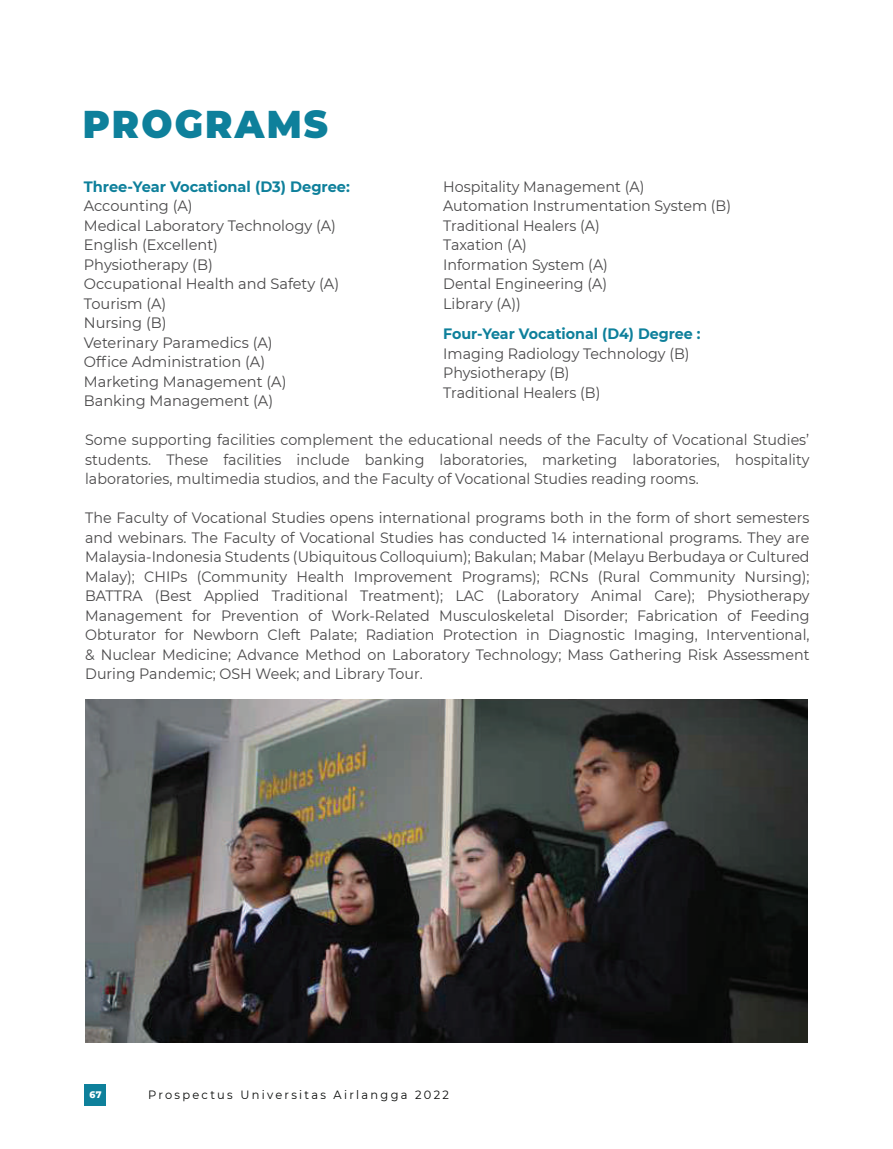
<style>
.page{position:relative;width:893px;height:1149px;background:#fff}
.page>*{position:absolute;margin:0;border:0;box-sizing:border-box;transform-origin:0 0}
.t1{font:900 38.55px "Montserrat";letter-spacing:.06em;color:#0e809b;scale:.95 1}
.t2{font:15px/19.5px "Montserrat";color:#4a494a;scale:.95 1}
.t3{font:15px/19.5px "Montserrat";color:#4a494a}
.t4{font:700 15px "Montserrat";color:#0e809b}
.t5{font:700 15px "Montserrat";color:#0e809b;scale:.95 1}
.t6{font:12px "Montserrat";letter-spacing:.2em;color:#080a09;scale:.95 1}
.t7{font:800 9.6px "Montserrat";color:#fff;scale:.95 1}
</style>
<div class="page">
<div style="left:85px;top:1083px;width:21px;height:22px;background:#0e809b"></div>
<img style="left:85px;top:699px;width:723px;height:343px">
<h1 class="t1" style="left:83px;top:95px;width:260px">PROGRAMS</h1>
<p class="t4" style="left:84px;top:176px;width:268px">Three-Year Vocational (D3) Degree:</p>
<p class="t3" style="left:84px;top:196px;width:257px">Accounting (A)<br>Medical Laboratory Technology (A)<br>English (Excellent)<br>Physiotherapy (B)<br>Occupational Health and Safety (A)<br>Tourism (A)<br>Nursing (B)<br>Veterinary Paramedics (A)<br>Office Administration (A)<br>Marketing Management (A)<br>Banking Management (A)</p>
<p class="t2" style="left:443px;top:176px;width:304px">Hospitality Management (A)<br>Automation Instrumentation System (B)<br>Traditional Healers (A)<br>Taxation (A)<br>Information System (A)<br>Dental Engineering (A)<br>Library (A))</p>
<p class="t5" style="left:443px;top:323px;width:272px">Four-Year Vocational (D4) Degree :</p>
<p class="t2" style="left:443px;top:343px;width:261px">Imaging Radiology Technology (B)<br>Physiotherapy (B)<br>Traditional Healers (B)</p>
<p class="t2" style="left:85px;top:429px;width:764px;text-align:justify">Some supporting facilities complement the educational needs of the Faculty of Vocational Studies’ students. These facilities include banking laboratories, marketing laboratories, hospitality laboratories, multimedia studios, and the Faculty of Vocational Studies reading rooms.</p>
<p class="t2" style="left:85px;top:507px;width:764px;text-align:justify">The Faculty of Vocational Studies opens international programs both in the form of short semesters and webinars. The Faculty of Vocational Studies has conducted 14 international programs. They are Malaysia-Indonesia Students (Ubiquitous Colloquium); Bakulan; Mabar (Melayu Berbudaya or Cultured Malay); CHIPs (Community Health Improvement Programs); RCNs (Rural Community Nursing); BATTRA (Best Applied Traditional Treatment); LAC (Laboratory Animal Care); Physiotherapy Management for Prevention of Work-Related Musculoskeletal Disorder; Fabrication of Feeding Obturator for Newborn Cleft Palate; Radiation Protection in Diagnostic Imaging, Interventional, &amp; Nuclear Medicine; Advance Method on Laboratory Technology; Mass Gathering Risk Assessment During Pandemic; OSH Week; and Library Tour.</p>
<p class="t7" style="left:89px;top:1086px;width:14px">67</p>
<p class="t6" style="left:148px;top:1086px;width:318px">Prospectus Universitas Airlangga 2022</p>
</div>
